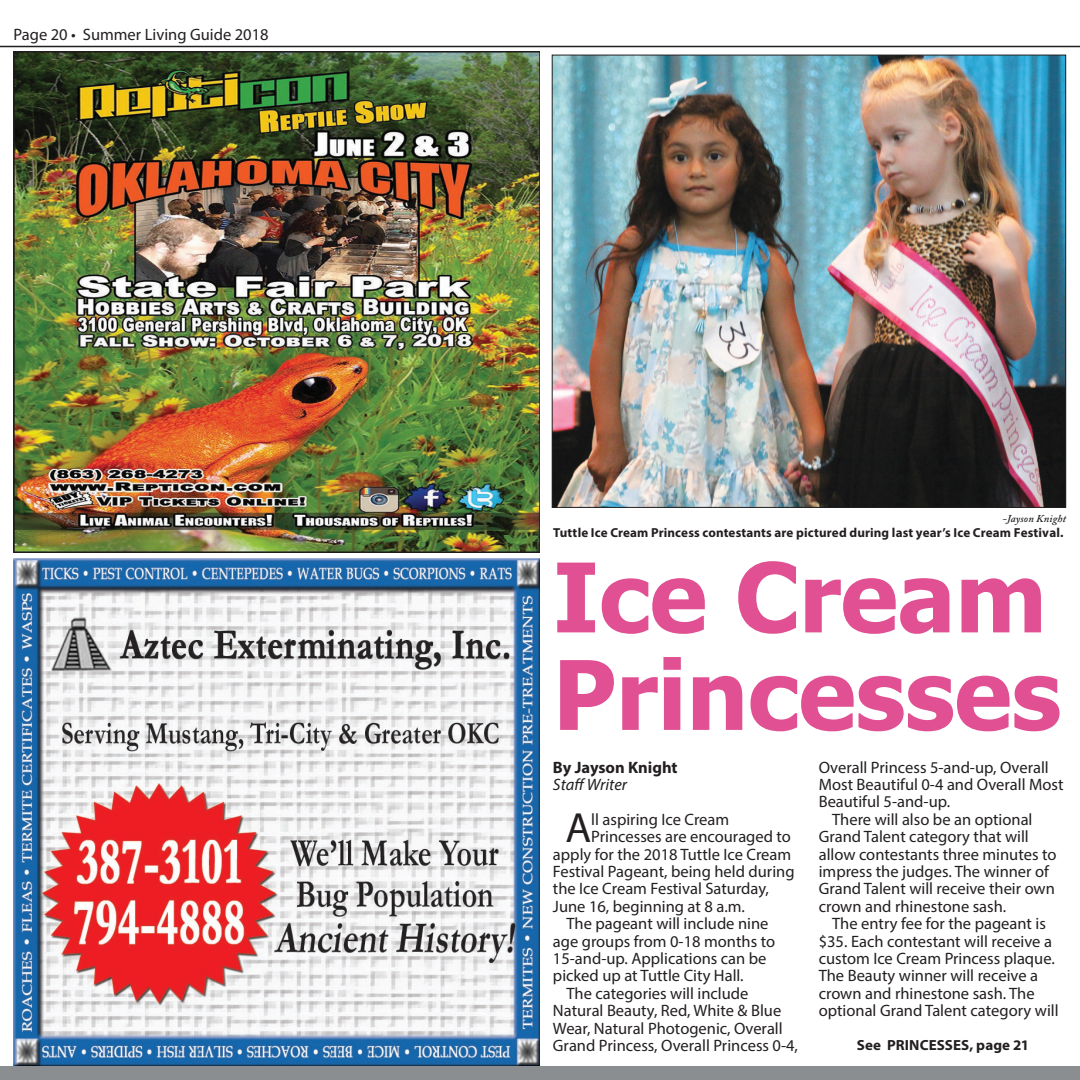
<style>
.page{position:relative;width:1080px;height:1080px;background:#fff}
.page>*{position:absolute;margin:0;border:0;box-sizing:border-box;transform-origin:0 0}
.t1{font:700 96px/97.5px "Tahoma";color:#e15092}
.t2{font:42.3px "Myriad Pro";color:#231f20}
.t3{font:16.5px "Myriad Pro";color:#231f20}
.t4{font:700 16.5px "Myriad Pro";color:#231f20}
.t5{font:italic 16.5px "Myriad Pro";color:#231f20}
.t6{font:700 14.7px "Myriad Pro";letter-spacing:.005em;color:#231f20}
.t7{font:700 13.05px "Myriad Pro";letter-spacing:.01em;color:#231f20}
.t8{font:italic 600 10.5px "Adobe Caslon Pro";letter-spacing:.01em;color:#231f20}
</style>
<div class="page">
<hr style="left:0;top:46px;width:1080px;height:1px;background:#231f20">
<img style="left:14px;top:559px;width:526px;height:508px">
<img style="left:14px;top:51px;width:526px;height:502px">
<div style="left:0;top:1067px;width:1080px;height:13px;background:#8b8e90"></div>
<img style="left:554px;top:57px;width:510px;height:449px">
<p class="t3" style="left:14px;top:28px;width:257px">Page 20 • Summer Living Guide 2018</p>
<p class="t8" style="left:1003px;top:512px;width:65px">-Jayson Knight</p>
<p class="t7" style="left:553px;top:527px;width:512px">Tuttle Ice Cream Princess contestants are pictured during last year’s Ice Cream Festival.</p>
<h1 class="t1" style="left:553px;top:551px;width:510px">Ice Cream<br>Princesses</h1>
<p class="t4" style="left:553px;top:761px;width:126px">By Jayson Knight</p>
<p class="t5" style="left:553px;top:775px;width:76px">Staff Writer</p>
<h2 class="t2" style="left:565px;top:812px;width:27px">A</h2>
<p class="t3" style="left:591px;top:813px;width:139px">ll aspiring Ice Cream</p>
<p class="t3" style="left:591px;top:830px;width:201px">Princesses are encouraged to</p>
<p class="t3" style="left:553px;top:848px;width:240px">apply for the 2018 Tuttle Ice Cream</p>
<p class="t3" style="left:553px;top:865px;width:243px">Festival Pageant, being held during</p>
<p class="t3" style="left:553px;top:883px;width:217px">the Ice Cream Festival Saturday,</p>
<p class="t3" style="left:553px;top:900px;width:194px">June 16, beginning at 8 a.m.</p>
<p class="t3" style="left:566px;top:917px;width:204px">The pageant will include nine</p>
<p class="t3" style="left:553px;top:935px;width:224px">age groups from 0-18 months to</p>
<p class="t3" style="left:553px;top:952px;width:215px">15-and-up. Applications can be</p>
<p class="t3" style="left:553px;top:970px;width:192px">picked up at Tuttle City Hall.</p>
<p class="t3" style="left:566px;top:987px;width:184px">The categories will include</p>
<p class="t3" style="left:553px;top:1004px;width:230px">Natural Beauty, Red, White &amp; Blue</p>
<p class="t3" style="left:553px;top:1022px;width:231px">Wear, Natural Photogenic, Overall</p>
<p class="t3" style="left:553px;top:1039px;width:247px">Grand Princess, Overall Princess 0-4,</p>
<p class="t3" style="left:819px;top:761px;width:232px">Overall Princess 5-and-up, Overall</p>
<p class="t3" style="left:819px;top:778px;width:246px">Most Beautiful 0-4 and Overall Most</p>
<p class="t3" style="left:819px;top:796px;width:133px">Beautiful 5-and-up.</p>
<p class="t3" style="left:832px;top:813px;width:202px">There will also be an optional</p>
<p class="t3" style="left:819px;top:830px;width:212px">Grand Talent category that will</p>
<p class="t3" style="left:819px;top:848px;width:239px">allow contestants three minutes to</p>
<p class="t3" style="left:819px;top:865px;width:232px">impress the judges. The winner of</p>
<p class="t3" style="left:819px;top:883px;width:238px">Grand Talent will receive their own</p>
<p class="t3" style="left:819px;top:900px;width:189px">crown and rhinestone sash.</p>
<p class="t3" style="left:832px;top:917px;width:215px">The entry fee for the pageant is</p>
<p class="t3" style="left:819px;top:935px;width:235px">$35. Each contestant will receive a</p>
<p class="t3" style="left:819px;top:952px;width:238px">custom Ice Cream Princess plaque.</p>
<p class="t3" style="left:819px;top:970px;width:221px">The Beauty winner will receive a</p>
<p class="t3" style="left:819px;top:987px;width:217px">crown and rhinestone sash. The</p>
<p class="t3" style="left:819px;top:1004px;width:241px">optional Grand Talent category will</p>
<p class="t6" style="left:857px;top:1039px;width:174px">See PRINCESSES, page 21</p>
</div>
